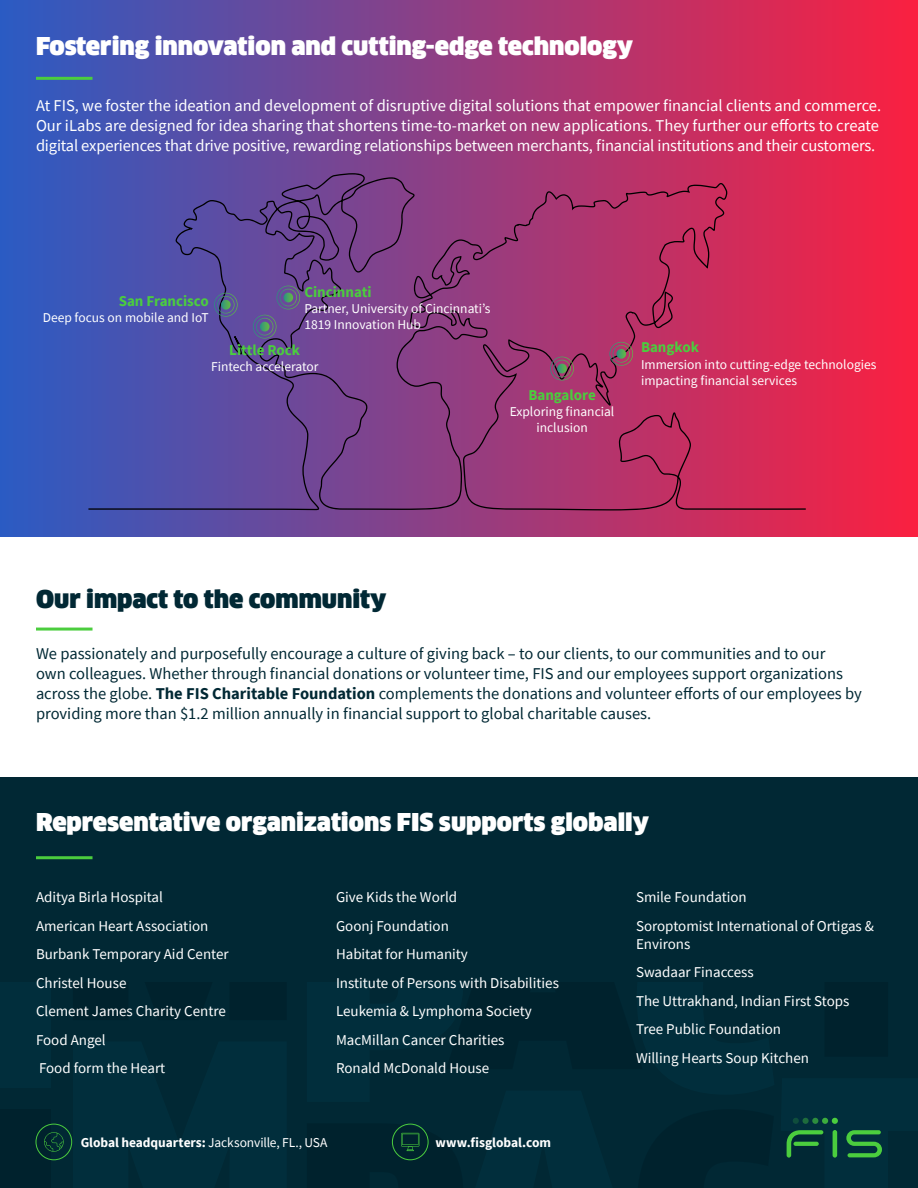
<style>
.page{position:relative;width:918px;height:1188px;background:#fff}
.page>*{position:absolute;margin:0;border:0;box-sizing:border-box;transform-origin:0 0}
.t1{font:900 24px "Clan Offc Pro";color:#fff}
.t2{font:900 24px "Clan Offc Pro";color:#012834}
.t3{font:16.5px/19.8px "Source Sans Pro";color:#012834}
.t4{font:16.5px/19.8px "Source Sans Pro";color:#fff}
.t5{font:15px/28.5px "Source Sans Pro";color:#fff}
.t6{font:700 15px "Source Sans Pro";color:#4bcd3e}
.t7{font:13.5px/16.2px "Source Sans Pro";color:#fff}
.t8{font:700 13.5px "Source Sans Pro";letter-spacing:-.005em;color:#fff}
.s1{font-weight:700}
</style>
<div class="page">
<div style="left:0;top:778px;width:918px;height:410px;background:#012834"></div>
<div style="left:0;top:0;width:918px;height:536px;background:linear-gradient(to right,#295ac1,#f81f3f)"></div>
<div style="left:0;top:1109px;width:51px;height:79px;background:#00222d"></div>
<div style="left:0;top:983px;width:51px;height:105px;background:#012e3c"></div>
<svg style="left:214px;top:293px;width:24px;height:24px"></svg>
<svg style="left:253px;top:286px;width:47px;height:53px;background:#635492"></svg>
<svg style="left:550px;top:357px;width:24px;height:24px"></svg>
<svg style="left:609px;top:342px;width:24px;height:24px"></svg>
<hr style="left:36px;top:77px;width:57px;height:3px;background:#4bcd3e">
<hr style="left:36px;top:628px;width:57px;height:3px;background:#4bcd3e">
<hr style="left:36px;top:856px;width:57px;height:3px;background:#4bcd3e">
<svg style="left:786px;top:1117px;width:96px;height:41px"></svg>
<svg style="left:793px;top:1142px;width:26px;height:4px"></svg>
<hr style="left:833px;top:1130px;width:4px;height:28px;background:#4bcd3e;border-radius:2px">
<div style="left:36px;top:1124px;width:36px;height:36px;border:1px solid #4bcd3e;border-radius:50%"></div>
<svg style="left:44px;top:1132px;width:20px;height:20px"></svg>
<h1 class="t1" style="left:36px;top:32px;width:598px">Fostering innovation and cutting-edge technology</h1>
<p class="t4" style="left:36px;top:96px;width:847px">At FIS, we foster the ideation and development of disruptive digital solutions that empower financial clients and commerce.<br>Our iLabs are designed for idea sharing that shortens time-to-market on new applications. They further our efforts to create digital experiences that drive positive, rewarding relationships between merchants, financial institutions and their customers.</p>
<p class="t6" style="left:119px;top:291px;width:92px">San Francisco</p>
<p class="t7" style="left:43px;top:310px;width:168px">Deep focus on mobile and IoT</p>
<p class="t6" style="left:304px;top:282px;width:69px">Cincinnati</p>
<p class="t7" style="left:304px;top:300px;width:188px">Partner, University of Cincinnati’s<br>1819 Innovation Hub</p>
<p class="t6" style="left:229px;top:340px;width:72px">Little Rock</p>
<p class="t7" style="left:211px;top:359px;width:109px">Fintech accelerator</p>
<p class="t6" style="left:528px;top:385px;width:69px">Bangalore</p>
<p class="t7" style="left:510px;top:403px;width:106px;text-align:center">Exploring financial inclusion</p>
<p class="t6" style="left:641px;top:337px;width:59px">Bangkok</p>
<p class="t7" style="left:641px;top:356px;width:237px">Immersion into cutting-edge technologies impacting financial services</p>
<h1 class="t2" style="left:36px;top:585px;width:352px">Our impact to the community</h1>
<p class="t3" style="left:36px;top:644px;width:827px">We passionately and purposefully encourage a culture of giving back – to our clients, to our communities and to our<br>own colleagues. Whether through financial donations or volunteer time, FIS and our employees support organizations across the globe. <span class="s1">The FIS Charitable Foundation</span> complements the donations and volunteer efforts of our employees by providing more than $1.2 million annually in financial support to global charitable causes.</p>
<h1 class="t1" style="left:36px;top:809px;width:614px">Representative organizations FIS supports globally</h1>
<p class="t5" style="left:36px;top:883px;width:194px">Aditya Birla Hospital<br>American Heart Association<br>Burbank Temporary Aid Center<br>Christel House<br>Clement James Charity Centre<br>Food Angel<br>Food form the Heart</p>
<p class="t5" style="left:336px;top:883px;width:224px">Give Kids the World<br>Goonj Foundation<br>Habitat for Humanity<br>Institute of Persons with Disabilities<br>Leukemia &amp; Lymphoma Society<br>MacMillan Cancer Charities<br>Ronald McDonald House</p>
<p class="t5" style="left:636px;top:883px;width:239px">Smile Foundation<br>Soroptomist International of Ortigas &amp;</p>
<p class="t5" style="left:636px;top:929px;width:215px">Environs<br>Swadaar Finaccess<br>The Uttrakhand, Indian First Stops<br>Tree Public Foundation<br>Willing Hearts Soup Kitchen</p>
<p class="t7" style="left:81px;top:1134px;width:248px"><span class="s1">Global headquarters:</span> Jacksonville, FL., USA</p>
<p class="t8" style="left:436px;top:1133px;width:117px">www.fisglobal.com</p>
</div>
